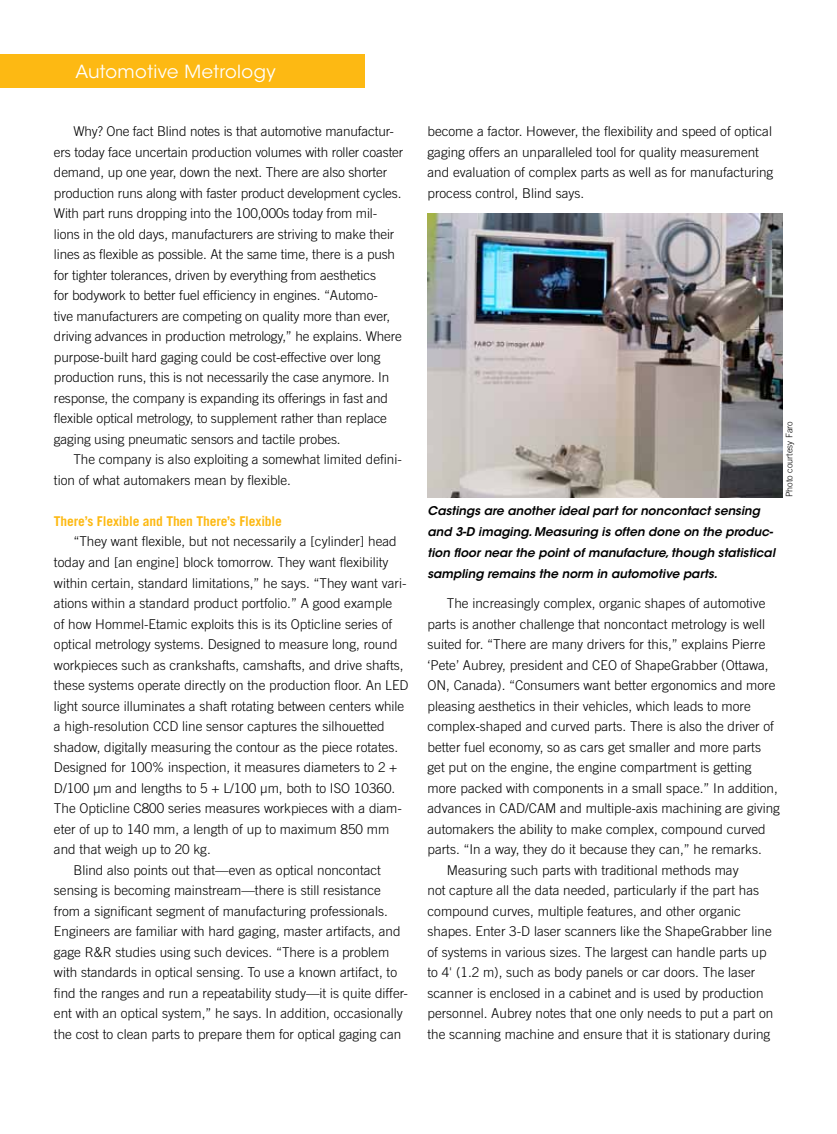
<style>
.page{position:relative;width:837px;height:1134px;background:#fff}
.page>*{position:absolute;margin:0;border:0;box-sizing:border-box;transform-origin:0 0}
.t1{font:18px "ITC Avant Garde Std";letter-spacing:.025em;color:#fff}
.t2{font:300 13.5px/20.5px "Trade Gothic LT Std";color:#000}
.t3{font:700 13.5px "Trade Gothic LT Std";letter-spacing:-.01em;color:#fdb913}
.t4{font:italic 600 12px/21px "ITC Avant Garde Std";color:#000}
.t5{font:300 9px "Trade Gothic LT Std";color:#000}
</style>
<div class="page">
<div style="left:0;top:54px;width:364px;height:34px;background:#fdb913"></div>
<img style="left:428px;top:213px;width:355px;height:284px">
<h1 class="t1" style="left:75px;top:60px;width:202px">Automotive Metrology</h1>
<p class="t2" style="left:54px;top:121px;width:351px;text-indent:19px">Why? One fact Blind notes is that automotive manufactur&shy;ers today face uncertain production volumes with roller coaster demand, up one year, down the next. There are also shorter production runs along with faster product development cycles.<br>With part runs dropping into the 100,000s today from mil&shy;lions in the old days, manufacturers are striving to make their lines as flexible as possible. At the same time, there is a push for tighter tolerances, driven by everything from aesthetics<br>for bodywork to better fuel efficiency in engines. “Automo-<br>tive manufacturers are competing on quality more than ever, driving advances in production metrology,” he explains. Where purpose-built hard gaging could be cost-effective over long production runs, this is not necessarily the case anymore. In response, the company is expanding its offerings in fast and flexible optical metrology, to supplement rather than replace gaging using pneumatic sensors and tactile probes.</p>
<p class="t2" style="left:54px;top:449px;width:349px;text-indent:19px">The company is also exploiting a somewhat limited defini&shy;tion of what automakers mean by flexible.</p>
<p class="t3" style="left:54px;top:513px;width:229px">There’s Flexible and Then There’s Flexible</p>
<p class="t2" style="left:73px;top:531px;width:325px">“They want flexible, but not necessarily a [cylinder] head</p>
<p class="t2" style="left:54px;top:552px;width:336px">today and [an engine] block tomorrow. They want flexibility</p>
<p class="t2" style="left:54px;top:572px;width:354px">within certain, standard limitations,” he says. “They want vari-</p>
<p class="t2" style="left:54px;top:593px;width:340px">ations within a standard product portfolio.” A good example</p>
<p class="t2" style="left:54px;top:613px;width:340px">of how Hommel-Etamic exploits this is its Opticline series of</p>
<p class="t2" style="left:54px;top:634px;width:345px">optical metrology systems. Designed to measure long, round</p>
<p class="t2" style="left:54px;top:654px;width:351px">workpieces such as crankshafts, camshafts, and drive shafts,</p>
<p class="t2" style="left:54px;top:675px;width:356px">these systems operate directly on the production floor. An LED</p>
<p class="t2" style="left:54px;top:695px;width:352px">light source illuminates a shaft rotating between centers while</p>
<p class="t2" style="left:54px;top:716px;width:332px">a high-resolution CCD line sensor captures the silhouetted</p>
<p class="t2" style="left:54px;top:736px;width:346px">shadow, digitally measuring the contour as the piece rotates.</p>
<p class="t2" style="left:54px;top:757px;width:345px">Designed for 100% inspection, it measures diameters to 2 +</p>
<p class="t2" style="left:54px;top:777px;width:343px">D/100 µm and lengths to 5 + L/100 µm, both to ISO 10360.</p>
<p class="t2" style="left:54px;top:798px;width:350px">The Opticline C800 series measures workpieces with a diam-</p>
<p class="t2" style="left:54px;top:819px;width:337px">eter of up to 140 mm, a length of up to maximum 850 mm</p>
<p class="t2" style="left:54px;top:839px;width:158px">and that weigh up to 20 kg.</p>
<p class="t2" style="left:73px;top:860px;width:309px">Blind also points out that—even as optical noncontact</p>
<p class="t2" style="left:54px;top:880px;width:328px">sensing is becoming mainstream—there is still resistance</p>
<p class="t2" style="left:54px;top:901px;width:335px">from a significant segment of manufacturing professionals.</p>
<p class="t2" style="left:54px;top:921px;width:348px">Engineers are familiar with hard gaging, master artifacts, and</p>
<p class="t2" style="left:54px;top:942px;width:337px">gage R&amp;R studies using such devices. “There is a problem</p>
<p class="t2" style="left:54px;top:962px;width:345px">with standards in optical sensing. To use a known artifact, to</p>
<p class="t2" style="left:54px;top:983px;width:356px">find the ranges and run a repeatability study—it is quite differ-</p>
<p class="t2" style="left:54px;top:1003px;width:350px">ent with an optical system,” he says. In addition, occasionally</p>
<p class="t2" style="left:54px;top:1024px;width:349px">the cost to clean parts to prepare them for optical gaging can</p>
<p class="t2" style="left:428px;top:121px;width:347px">become a factor. However, the flexibility and speed of optical gaging offers an unparalleled tool for quality measurement and evaluation of complex parts as well as for manufacturing process control, Blind says.</p>
<p class="t4" style="left:428px;top:500px;width:349px">Castings are another ideal part for noncontact sensing and 3-D imaging. Measuring is often done on the produc&shy;tion floor near the point of manufacture, though statistical sampling remains the norm in automotive parts.</p>
<p class="t5" style="left:784px;top:497px;width:78px;rotate:-90deg">Photo courtesy Faro</p>
<p class="t2" style="left:447px;top:593px;width:320px">The increasingly complex, organic shapes of automotive</p>
<p class="t2" style="left:428px;top:613px;width:339px">parts is another challenge that noncontact metrology is well</p>
<p class="t2" style="left:428px;top:634px;width:339px">suited for. “There are many drivers for this,” explains Pierre</p>
<p class="t2" style="left:428px;top:654px;width:343px">‘Pete’ Aubrey, president and CEO of ShapeGrabber (Ottawa,</p>
<p class="t2" style="left:428px;top:675px;width:350px">ON, Canada). “Consumers want better ergonomics and more</p>
<p class="t2" style="left:428px;top:695px;width:325px">pleasing aesthetics in their vehicles, which leads to more</p>
<p class="t2" style="left:428px;top:716px;width:348px">complex-shaped and curved parts. There is also the driver of</p>
<p class="t2" style="left:428px;top:736px;width:335px">better fuel economy, so as cars get smaller and more parts</p>
<p class="t2" style="left:428px;top:757px;width:326px">get put on the engine, the engine compartment is getting</p>
<p class="t2" style="left:428px;top:777px;width:352px">more packed with components in a small space.” In addition,</p>
<p class="t2" style="left:428px;top:798px;width:354px">advances in CAD/CAM and multiple-axis machining are giving</p>
<p class="t2" style="left:428px;top:819px;width:340px">automakers the ability to make complex, compound curved</p>
<p class="t2" style="left:428px;top:839px;width:336px">parts. “In a way, they do it because they can,” he remarks.</p>
<p class="t2" style="left:447px;top:860px;width:293px">Measuring such parts with traditional methods may</p>
<p class="t2" style="left:428px;top:880px;width:333px">not capture all the data needed, particularly if the part has</p>
<p class="t2" style="left:428px;top:901px;width:315px">compound curves, multiple features, and other organic</p>
<p class="t2" style="left:428px;top:921px;width:346px">shapes. Enter 3-D laser scanners like the ShapeGrabber line</p>
<p class="t2" style="left:428px;top:942px;width:341px">of systems in various sizes. The largest can handle parts up</p>
<p class="t2" style="left:428px;top:962px;width:329px">to 4' (1.2 m), such as body panels or car doors. The laser</p>
<p class="t2" style="left:428px;top:983px;width:338px">scanner is enclosed in a cabinet and is used by production</p>
<p class="t2" style="left:428px;top:1003px;width:347px">personnel. Aubrey notes that one only needs to put a part on</p>
<p class="t2" style="left:428px;top:1024px;width:344px">the scanning machine and ensure that it is stationary during</p>
</div>
